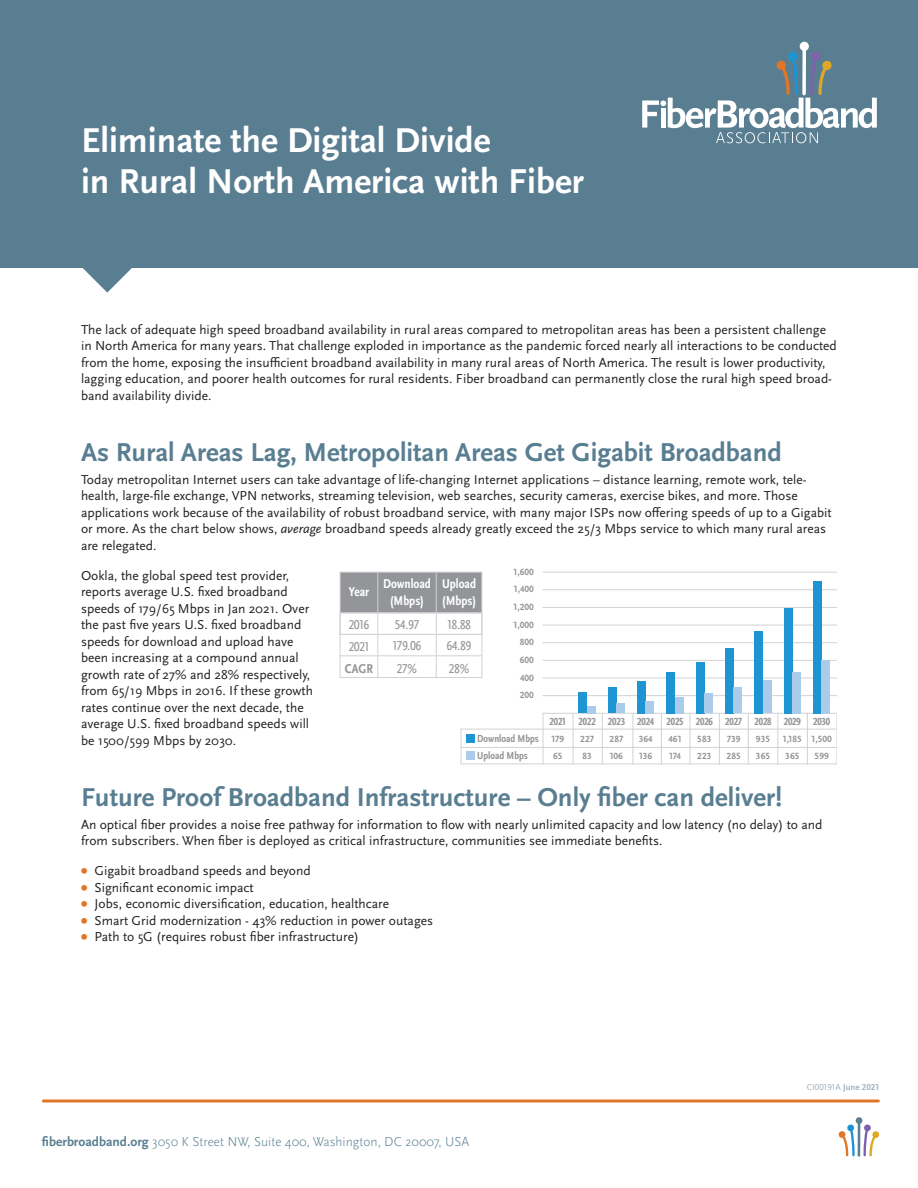
<style>
.page{position:relative;width:918px;height:1188px;background:#fff}
.page>*{position:absolute;margin:0;border:0;box-sizing:border-box;transform-origin:0 0}
.t1{font:700 36px/40.5px "Scala Sans Pro";color:#fff}
.t2{font:700 27px "Scala Sans Pro";color:#597e91}
.Body{font:13.5px/16.5px "Scala Sans Pro";color:#231f20}
.Body-2{font:300 13.5px "Scala Sans Pro";color:#597e91}
.t3{font:condensed 13.35px/21.9px "Scala Sans Pro";color:#939598;text-align:center}
.t4{font:700 condensed 13.35px/16px "Scala Sans Pro";color:#fff;text-align:center}
.t5{font:700 condensed 10.8px "Scala Sans Pro";color:#939598}
.t6{font:700 9.45px/17.7px "Scala Sans Pro";color:#939598;text-align:right}
.Document_ID{font:9px "Scala Sans Pro";color:#a4b3be}
.s1{font-style:italic}
.s2{font-weight:700;font-size:18px;color:#e27628}
.s3{font-weight:700}
</style>
<div class="page">
<svg style="left:839px;top:1117px;width:40px;height:40px"></svg>
<div style="left:0;top:0;width:918px;height:267px;background:#597e91"></div>
<svg style="left:59px;top:267px;width:97px;height:26px"></svg>
<svg style="left:642px;top:41px;width:235px;height:102px"></svg>
<hr style="left:43px;top:1100px;width:835px;height:2px;background:#e27628">
<hr style="left:543px;top:572px;width:294px;height:1px;background:#d1d2d4">
<hr style="left:543px;top:695px;width:294px;height:1px;background:#d1d2d4">
<hr style="left:543px;top:678px;width:294px;height:1px;background:#d1d2d4">
<hr style="left:543px;top:713px;width:294px;height:1px;background:#d1d2d4">
<hr style="left:461px;top:729px;width:376px;height:1px;background:#d1d2d4">
<hr style="left:690px;top:713px;width:1px;height:51px;background:#d1d2d4">
<hr style="left:661px;top:713px;width:1px;height:51px;background:#d1d2d4">
<hr style="left:633px;top:713px;width:1px;height:51px;background:#d1d2d4">
<hr style="left:602px;top:713px;width:1px;height:51px;background:#d1d2d4">
<hr style="left:573px;top:713px;width:1px;height:51px;background:#d1d2d4">
<hr style="left:543px;top:713px;width:1px;height:51px;background:#d1d2d4">
<hr style="left:461px;top:729px;width:1px;height:35px;background:#d1d2d4">
<hr style="left:719px;top:713px;width:1px;height:51px;background:#d1d2d4">
<hr style="left:748px;top:713px;width:1px;height:51px;background:#d1d2d4">
<hr style="left:777px;top:713px;width:1px;height:51px;background:#d1d2d4">
<hr style="left:807px;top:713px;width:1px;height:51px;background:#d1d2d4">
<hr style="left:837px;top:713px;width:1px;height:51px;background:#d1d2d4">
<hr style="left:461px;top:747px;width:376px;height:1px;background:#d1d2d4">
<hr style="left:461px;top:764px;width:376px;height:1px;background:#d1d2d4">
<hr style="left:543px;top:642px;width:294px;height:1px;background:#d1d2d4">
<hr style="left:543px;top:660px;width:294px;height:1px;background:#d1d2d4">
<hr style="left:543px;top:625px;width:294px;height:1px;background:#d1d2d4">
<hr style="left:543px;top:607px;width:294px;height:1px;background:#d1d2d4">
<hr style="left:543px;top:589px;width:294px;height:1px;background:#d1d2d4">
<div style="left:466px;top:734px;width:8px;height:9px;background:#1e94d2"></div>
<div style="left:466px;top:751px;width:8px;height:9px;background:#aacbea"></div>
<div style="left:579px;top:692px;width:8px;height:21px;background:#1e94d2"></div>
<div style="left:587px;top:706px;width:8px;height:7px;background:#aacbea"></div>
<div style="left:608px;top:687px;width:8px;height:26px;background:#1e94d2"></div>
<div style="left:616px;top:704px;width:9px;height:9px;background:#aacbea"></div>
<div style="left:637px;top:681px;width:9px;height:32px;background:#1e94d2"></div>
<div style="left:646px;top:701px;width:8px;height:12px;background:#aacbea"></div>
<div style="left:667px;top:672px;width:8px;height:41px;background:#1e94d2"></div>
<div style="left:675px;top:697px;width:8px;height:16px;background:#aacbea"></div>
<div style="left:696px;top:662px;width:8px;height:51px;background:#1e94d2"></div>
<div style="left:704px;top:693px;width:9px;height:20px;background:#aacbea"></div>
<div style="left:725px;top:648px;width:9px;height:65px;background:#1e94d2"></div>
<div style="left:734px;top:688px;width:8px;height:25px;background:#aacbea"></div>
<div style="left:755px;top:631px;width:8px;height:82px;background:#1e94d2"></div>
<div style="left:763px;top:681px;width:8px;height:32px;background:#aacbea"></div>
<div style="left:784px;top:608px;width:8px;height:105px;background:#1e94d2"></div>
<div style="left:792px;top:672px;width:9px;height:41px;background:#aacbea"></div>
<div style="left:813px;top:581px;width:9px;height:132px;background:#1e94d2"></div>
<div style="left:822px;top:660px;width:8px;height:53px;background:#aacbea"></div>
<div style="left:340px;top:572px;width:142px;height:41px;background:#939598"></div>
<hr style="left:340px;top:572px;width:1px;height:106px;background:#d1d2d4">
<hr style="left:377px;top:572px;width:1px;height:106px;background:#d1d2d4">
<hr style="left:436px;top:572px;width:1px;height:106px;background:#d1d2d4">
<hr style="left:482px;top:572px;width:1px;height:106px;background:#d1d2d4">
<hr style="left:340px;top:655px;width:142px;height:1px;background:#d1d2d4">
<hr style="left:340px;top:677px;width:142px;height:1px;background:#d1d2d4">
<hr style="left:340px;top:572px;width:142px;height:1px;background:#d1d2d4">
<div style="left:340px;top:613px;width:142px;height:22px;border:1px solid #d1d2d4"></div>
<p class="t1" style="left:81px;top:121px;width:504px">Eliminate the Digital Divide<br>in Rural North America with Fiber</p>
<p class="Body" style="left:81px;top:321px;width:757px">The lack of adequate high speed broadband availability in rural areas compared to metropolitan areas has been a persistent challenge in North America for many years. That challenge exploded in importance as the pandemic forced nearly all interactions to be conducted from the home, exposing the insufficient broadband availability in many rural areas of North America. The result is lower productivity, lagging education, and poorer health outcomes for rural residents. Fiber broadband can permanently close the rural high speed broad&shy;band availability divide.</p>
<p class="t2" style="left:81px;top:436px;width:702px">As Rural Areas Lag, Metropolitan Areas Get Gigabit Broadband</p>
<p class="Body" style="left:81px;top:471px;width:752px">Today metropolitan Internet users can take advantage of life-changing Internet applications – distance learning, remote work, tele&shy;health, large-file exchange, VPN networks, streaming television, web searches, security cameras, exercise bikes, and more. Those applications work because of the availability of robust broadband service, with many major ISPs now offering speeds of up to a Gigabit or more. As the chart below shows, <span class="s1">average</span> broadband speeds already greatly exceed the 25/3 Mbps service to which many rural areas are relegated.</p>
<p class="Body" style="left:81px;top:567px;width:234px">Ookla, the global speed test provider, reports average U.S. fixed broadband speeds of 179/65 Mbps in Jan 2021. Over the past five years U.S. fixed broadband speeds for download and upload have been increasing at a compound annual growth rate of 27% and 28% respectively, from 65/19 Mbps in 2016. If these growth rates continue over the next decade, the average U.S. fixed broadband speeds will be 1500/599 Mbps by 2030.</p>
<p class="t2" style="left:81px;top:781px;width:703px">Future Proof Broadband Infrastructure – Only fiber can deliver!</p>
<p class="Body" style="left:81px;top:816px;width:743px">An optical fiber provides a noise free pathway for information to flow with nearly unlimited capacity and low latency (no delay) to and from subscribers. When fiber is deployed as critical infrastructure, communities see immediate benefits.</p>
<p class="Body" style="left:81px;top:863px;width:231px"><span class="s2">•</span> Gigabit broadband speeds and beyond</p>
<p class="Body" style="left:81px;top:879px;width:174px"><span class="s2">•</span> Significant economic impact</p>
<p class="Body" style="left:81px;top:896px;width:310px"><span class="s2">•</span> Jobs, economic diversification, education, healthcare</p>
<p class="Body" style="left:81px;top:912px;width:354px"><span class="s2">•</span> Smart Grid modernization - 43% reduction in power outages</p>
<p class="Body" style="left:81px;top:929px;width:279px"><span class="s2">•</span> Path to 5G (requires robust fiber infrastructure)</p>
<p class="t6" style="left:514px;top:563px;width:22px">1,600</p>
<p class="t4" style="left:383px;top:576px;width:49px">Download (Mbps)</p>
<p class="t4" style="left:442px;top:576px;width:36px;text-align:left">Upload (Mbps)</p>
<p class="t6" style="left:514px;top:581px;width:22px">1,400<br>1,200<br>1,000<br>800<br>600<br>400<br>200</p>
<p class="t4" style="left:349px;top:584px;width:22px">Year</p>
<p class="t3" style="left:349px;top:614px;width:22px">2016</p>
<p class="t3" style="left:393px;top:614px;width:30px">54.97<br>179.06<br>27%</p>
<p class="t3" style="left:447px;top:614px;width:25px">18.88</p>
<p class="t3" style="left:447px;top:635px;width:26px">64.89</p>
<p class="t3" style="left:345px;top:636px;width:29px;line-height:21.5px;text-align:left">2021<br><span class="s3">CAGR</span></p>
<p class="t3" style="left:449px;top:657px;width:22px">28%</p>
<p class="t5" style="left:549px;top:716px;width:282px">2021 2022 2023 2024 2025 2026 2027 2028 2029 2030</p>
<p class="t5" style="left:477px;top:733px;width:63px">Download Mbps</p>
<p class="t6" style="left:551px;top:731px;width:14px">179</p>
<p class="t6" style="left:580px;top:731px;width:15px">227</p>
<p class="t6" style="left:610px;top:731px;width:15px">287</p>
<p class="t6" style="left:639px;top:731px;width:15px">364</p>
<p class="t6" style="left:669px;top:731px;width:14px">461</p>
<p class="t6" style="left:697px;top:731px;width:16px">583</p>
<p class="t6" style="left:727px;top:731px;width:15px">739</p>
<p class="t6" style="left:756px;top:731px;width:16px">935</p>
<p class="t6" style="left:783px;top:731px;width:50px">1,185 1,500</p>
<p class="t6" style="left:553px;top:747px;width:11px">65</p>
<p class="t6" style="left:582px;top:747px;width:11px">83</p>
<p class="t5" style="left:477px;top:749px;width:52px">Upload Mbps</p>
<p class="t6" style="left:610px;top:747px;width:15px">106</p>
<p class="t6" style="left:639px;top:747px;width:15px">136</p>
<p class="t6" style="left:669px;top:747px;width:13px">174</p>
<p class="t6" style="left:697px;top:747px;width:16px">223</p>
<p class="t6" style="left:727px;top:747px;width:16px">285</p>
<p class="t6" style="left:756px;top:747px;width:16px">365</p>
<p class="t6" style="left:785px;top:747px;width:16px">365</p>
<p class="t6" style="left:815px;top:747px;width:16px">599</p>
<p class="Body-2" style="left:42px;top:1134px;width:429px"><span class="s3">fiberbroadband.org</span> 3050 K Street NW, Suite 400, Washington, DC 20007, USA</p>
<p class="Document_ID" style="left:807px;top:1082px;width:74px">CI00191A <span class="s3">June 2021</span></p>
</div>
